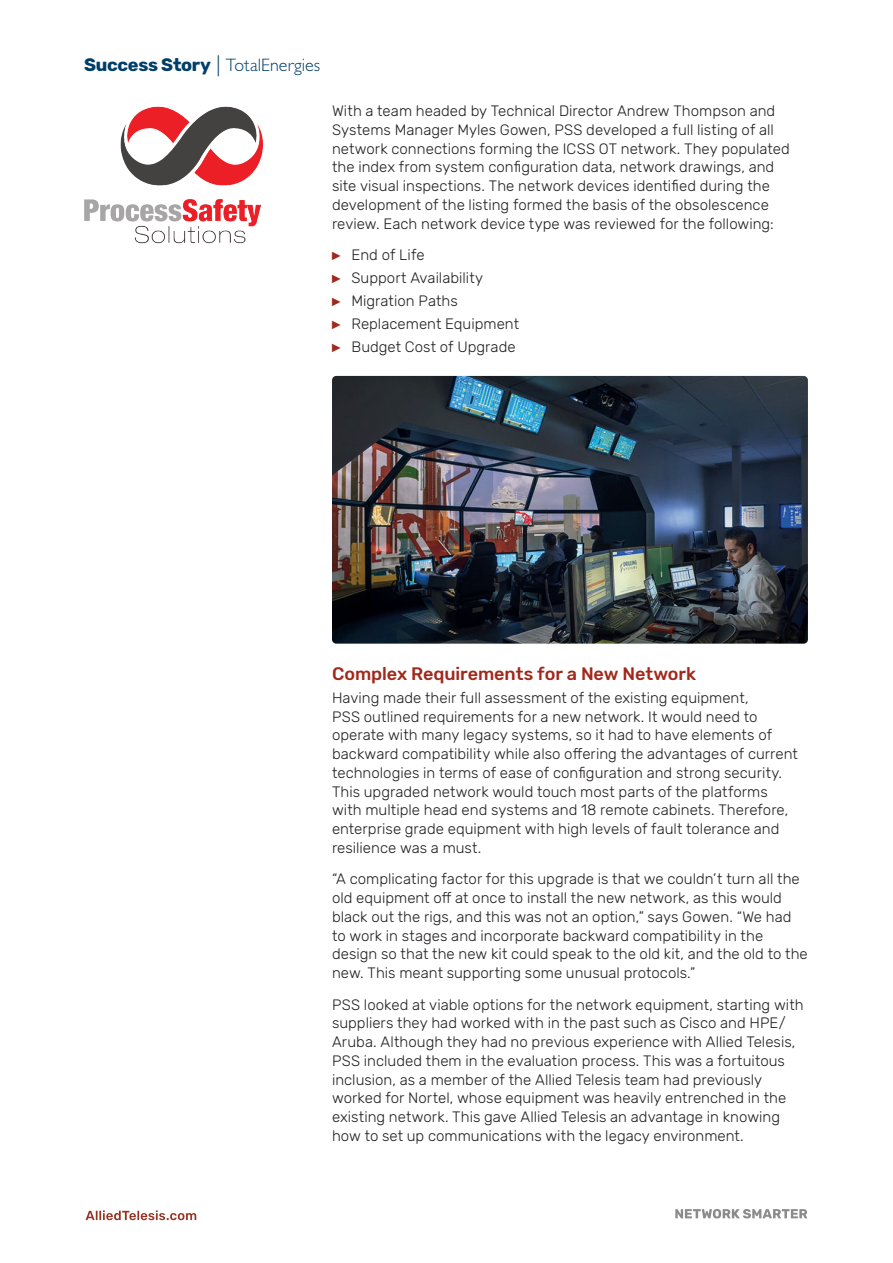
<style>
.page{position:relative;width:893px;height:1263px;background:#fff}
.page>*{position:absolute;margin:0;border:0;box-sizing:border-box;transform-origin:0 0}
.t1{font:500 18px "Rubik";letter-spacing:-.005em;color:#a1281b}
.t2{font:300 18px "Gill Sans Std";color:#003e69}
.t3{font:300 15px/18.8px "Rubik";color:#231f20}
.s1{font-family:"Rubik";font-weight:700}
.s2{font-size:21px}
.s3{font-family:"Arial Narrow";font-weight:400;font-size:12px;color:#a1281b}
</style>
<div class="page">
<svg style="left:86px;top:1210px;width:110px;height:10px"></svg>
<svg style="left:675px;top:1209px;width:132px;height:9px"></svg>
<img style="left:332px;top:376px;width:476px;height:268px">
<img style="left:84px;top:106px;width:180px;height:138px">
<p class="t2" style="left:84px;top:55px;width:237px"><span class="s1">Success Story</span> <span class="s2">|</span> TotalEnergies</p>
<p class="t3" style="left:332px;top:102px;width:459px">With a team headed by Technical Director Andrew Thompson and Systems Manager Myles Gowen, PSS developed a full listing of all network connections forming the ICSS OT network. They populated the index from system configuration data, network drawings, and site visual inspections. The network devices identified during the development of the listing formed the basis of the obsolescence review. Each network device type was reviewed for the following:</p>
<p class="t3" style="left:332px;top:244px;width:189px;line-height:23px"><span class="s3">►</span> End of Life<br><span class="s3">►</span> Support Availability<br><span class="s3">►</span> Migration Paths<br><span class="s3">►</span> Replacement Equipment <span class="s3">►</span> Budget Cost of Upgrade</p>
<p class="t1" style="left:332px;top:663px;width:365px">Complex Requirements for a New Network</p>
<p class="t3" style="left:332px;top:689px;width:467px">Having made their full assessment of the existing equipment,<br>PSS outlined requirements for a new network. It would need to operate with many legacy systems, so it had to have elements of backward compatibility while also offering the advantages of current technologies in terms of ease of configuration and strong security.<br>This upgraded network would touch most parts of the platforms with multiple head end systems and 18 remote cabinets. Therefore, enterprise grade equipment with high levels of fault tolerance and resilience was a must.</p>
<p class="t3" style="left:332px;top:870px;width:477px">“A complicating factor for this upgrade is that we couldn’t turn all the old equipment off at once to install the new network, as this would black out the rigs, and this was not an option,” says Gowen. “We had to work in stages and incorporate backward compatibility in the design so that the new kit could speak to the old kit, and the old to the new. This meant supporting some unusual protocols.”</p>
<p class="t3" style="left:332px;top:995px;width:473px">PSS looked at viable options for the network equipment, starting with suppliers they had worked with in the past such as Cisco and HPE/ Aruba. Although they had no previous experience with Allied Telesis, PSS included them in the evaluation process. This was a fortuitous inclusion, as a member of the Allied Telesis team had previously worked for Nortel, whose equipment was heavily entrenched in the existing network. This gave Allied Telesis an advantage in knowing how to set up communications with the legacy environment.</p>
</div>
